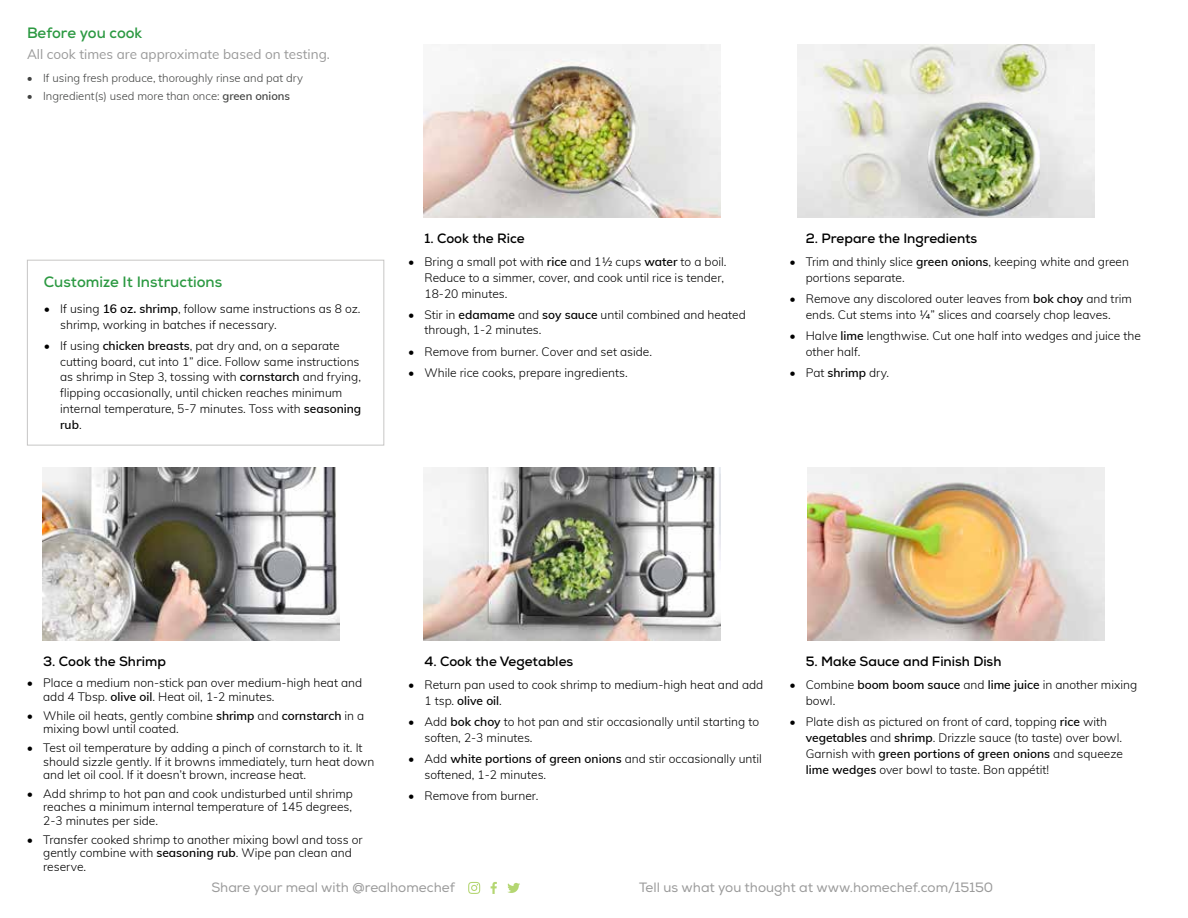
<style>
.page{position:relative;width:1188px;height:918px;background:#fff}
.page>*{position:absolute;margin:0;border:0;box-sizing:border-box;transform-origin:0 0}
.t1{font:700 15px "Nexa";color:#2c9942}
.t2{font:700 13.5px "Nexa";color:#000}
.t3{font:13.5px "Nexa";color:#9a9a9a}
.t4{font:13.5px "Muli";color:#9a9a9a}
.t5{font:300 12px/15.8px "Muli";color:#000}
.t6{font:300 11.25px "Muli";color:#414241}
.s1{font-weight:600}
</style>
<div class="page">
<svg style="left:491px;top:882px;width:6px;height:12px"></svg>
<svg style="left:468px;top:882px;width:12px;height:12px"></svg>
<svg style="left:507px;top:883px;width:13px;height:10px"></svg>
<img style="left:42px;top:467px;width:297px;height:173px">
<img style="left:423px;top:467px;width:297px;height:173px">
<img style="left:423px;top:44px;width:297px;height:173px">
<img style="left:808px;top:467px;width:297px;height:173px">
<img style="left:797px;top:44px;width:297px;height:173px">
<div style="left:27px;top:260px;width:357px;height:186px;border:1px solid #c7c6c5"></div>
<p class="t1" style="left:27px;top:23px;width:117px">Before you cook</p>
<p class="t4" style="left:27px;top:44px;width:304px">All cook times are approximate based on testing.</p>
<p class="t6" style="left:27px;top:69px;width:278px">• If using fresh produce, thoroughly rinse and pat dry</p>
<p class="t6" style="left:27px;top:88px;width:265px">• Ingredient(s) used more than once: <span class="s1">green onions</span></p>
<p class="t1" style="left:44px;top:272px;width:180px">Customize It Instructions</p>
<p class="t5" style="left:60px;top:300px;width:302px;text-indent:-16px">• If using <span class="s1">16 oz. shrimp</span>, follow same instructions as 8 oz. shrimp, working in batches if necessary.</p>
<p class="t5" style="left:60px;top:337px;width:303px;text-indent:-16px">• If using <span class="s1">chicken breasts</span>, pat dry and, on a separate cutting board, cut into 1” dice. Follow same instructions as shrimp in Step 3, tossing with <span class="s1">cornstarch</span> and frying, flipping occasionally, until chicken reaches minimum internal temperature, 5-7 minutes. Toss with <span class="s1">seasoning rub</span>.</p>
<p class="t2" style="left:425px;top:229px;width:102px">1. Cook the Rice</p>
<p class="t5" style="left:425px;top:253px;width:304px;text-indent:-16px">• Bring a small pot with <span class="s1">rice</span> and 1½ cups <span class="s1">water</span> to a boil.<br>Reduce to a simmer, cover, and cook until rice is tender,<br>18-20 minutes.</p>
<p class="t5" style="left:425px;top:306px;width:323px;text-indent:-16px">• Stir in <span class="s1">edamame</span> and <span class="s1">soy sauce</span> until combined and heated through, 1-2 minutes.</p>
<p class="t5" style="left:408px;top:343px;width:245px">• Remove from burner. Cover and set aside.</p>
<p class="t5" style="left:408px;top:364px;width:221px">• While rice cooks, prepare ingredients.</p>
<p class="t2" style="left:806px;top:229px;width:173px">2. Prepare the Ingredients</p>
<p class="t5" style="left:806px;top:253px;width:325px;text-indent:-16px">• Trim and thinly slice <span class="s1">green onions</span>, keeping white and green portions separate.</p>
<p class="t5" style="left:790px;top:290px;width:344px;text-align:center">• Remove any discolored outer leaves from <span class="s1">bok choy</span> and trim ends. Cut stems into ¼” slices and coarsely chop leaves.</p>
<p class="t5" style="left:806px;top:327px;width:337px;text-indent:-16px">• Halve <span class="s1">lime</span> lengthwise. Cut one half into wedges and juice the other half.</p>
<p class="t5" style="left:790px;top:364px;width:101px">• Pat <span class="s1">shrimp</span> dry.</p>
<p class="t2" style="left:43px;top:653px;width:124px">3. Cook the Shrimp</p>
<p class="t5" style="left:43px;top:676px;width:321px;line-height:13.5px;text-indent:-16px">• Place a medium non-stick pan over medium-high heat and add 4 Tbsp. <span class="s1">olive oil</span>. Heat oil, 1-2 minutes.</p>
<p class="t5" style="left:43px;top:708px;width:323px;line-height:13.5px;text-indent:-16px">• While oil heats, gently combine <span class="s1">shrimp</span> and <span class="s1">cornstarch</span> in a mixing bowl until coated.</p>
<p class="t5" style="left:43px;top:740px;width:333px;line-height:13.5px;text-indent:-16px">• Test oil temperature by adding a pinch of cornstarch to it. It should sizzle gently. If it browns immediately, turn heat down and let oil cool. If it doesn’t brown, increase heat.</p>
<p class="t5" style="left:43px;top:786px;width:311px;line-height:13.5px;text-align:justify;text-indent:-16px">• Add shrimp to hot pan and cook undisturbed until shrimp reaches a minimum internal temperature of 145 degrees, 2-3 minutes per side.</p>
<p class="t5" style="left:43px;top:832px;width:321px;line-height:13.5px;text-indent:-16px">• Transfer cooked shrimp to another mixing bowl and toss or gently combine with <span class="s1">seasoning rub</span>. Wipe pan clean and reserve.</p>
<p class="t2" style="left:424px;top:653px;width:150px">4. Cook the Vegetables</p>
<p class="t5" style="left:424px;top:677px;width:340px;text-indent:-16px">• Return pan used to cook shrimp to medium-high heat and add<br>1 tsp. <span class="s1">olive oil</span>.</p>
<p class="t5" style="left:424px;top:714px;width:336px;text-indent:-16px">• Add <span class="s1">bok choy</span> to hot pan and stir occasionally until starting to soften, 2-3 minutes.</p>
<p class="t5" style="left:424px;top:750px;width:339px;text-indent:-16px">• Add <span class="s1">white portions of green onions</span> and stir occasionally until softened, 1-2 minutes.</p>
<p class="t5" style="left:408px;top:787px;width:132px">• Remove from burner.</p>
<p class="t2" style="left:806px;top:653px;width:197px">5. Make Sauce and Finish Dish</p>
<p class="t5" style="left:806px;top:677px;width:333px;text-indent:-16px">• Combine <span class="s1">boom boom sauce</span> and <span class="s1">lime juice</span> in another mixing bowl.</p>
<p class="t5" style="left:806px;top:714px;width:319px;text-indent:-16px">• Plate dish as pictured on front of card, topping <span class="s1">rice</span> with <span class="s1">vegetables</span> and <span class="s1">shrimp</span>. Drizzle sauce (to taste) over bowl.<br>Garnish with <span class="s1">green portions of green onions</span> and squeeze <span class="s1">lime wedges</span> over bowl to taste. Bon appétit!</p>
<p class="t3" style="left:211px;top:879px;width:245px">Share your meal with @realhomechef</p>
<p class="t3" style="left:639px;top:879px;width:356px">Tell us what you thought at www.homechef.com/15150</p>
</div>
